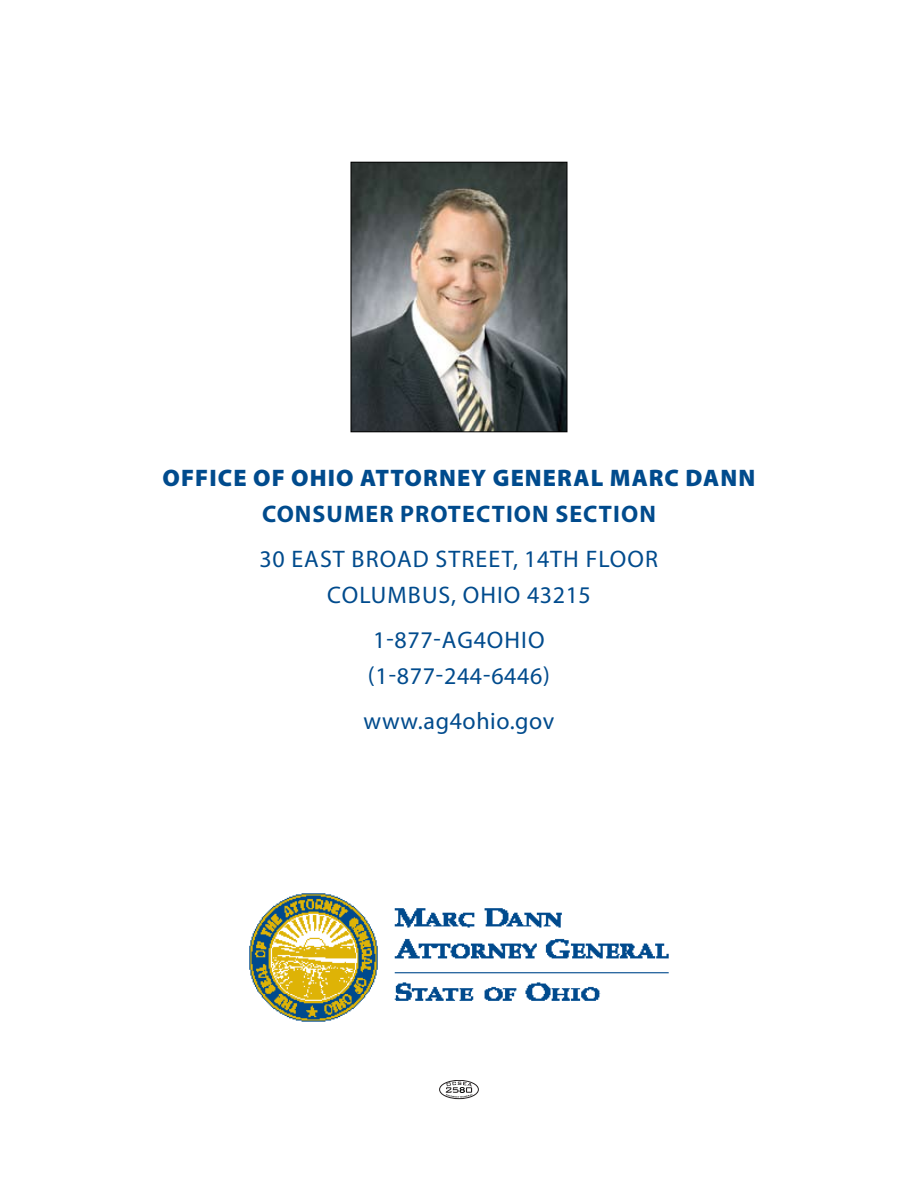
<style>
.page{position:relative;width:918px;height:1188px;background:#fff}
.page>*{position:absolute;margin:0;border:0;box-sizing:border-box;transform-origin:0 0}
.t1{font:24px/36px "Myriad Pro";letter-spacing:.035em;color:#004b8d;text-align:center}
.t2{font:900 24px "Myriad Pro";letter-spacing:.045em;color:#004b8d}
.t3{font:700 24px "Myriad Pro";letter-spacing:.045em;color:#004b8d}
</style>
<div class="page">
<img style="left:353px;top:164px;width:212px;height:266px">
<div style="left:351px;top:162px;width:216px;height:270px;border:1px solid #000"></div>
<img style="left:249px;top:893px;width:420px;height:129px">
<div style="left:439px;top:1080px;width:40px;height:19px;border:1px solid #231f20;border-radius:50%"></div>
<svg style="left:445px;top:1082px;width:28px;height:16px"></svg>
<p class="t2" style="left:163px;top:462px;width:33px">OFFICE</p>
<p class="t2" style="left:253px;top:462px;width:72px">OF OHIO</p>
<p class="t2" style="left:360px;top:462px;width:32px">ATTORNEY</p>
<p class="t2" style="left:493px;top:462px;width:34px">GENERAL</p>
<p class="t2" style="left:610px;top:462px;width:39px">MARC</p>
<p class="t2" style="left:686px;top:462px;width:36px">DANN</p>
<p class="t3" style="left:262px;top:498px;width:32px">CONS</p>
<p class="t3" style="left:327px;top:498px;width:35px">UMER</p>
<p class="t3" style="left:400px;top:498px;width:31px">PROTECT</p>
<p class="t3" style="left:506px;top:498px;width:78px">ION SECT</p>
<p class="t3" style="left:613px;top:498px;width:26px">ION</p>
<p class="t1" style="left:260px;top:541px;width:400px">30 EAST BROAD STREET, 14TH FLOOR<br>COLUMBUS, OHIO 43215</p>
<p class="t1" style="left:368px;top:622px;width:184px;text-align:left">1-877-AG4OHIO (1-877-244-6446)</p>
<p class="t1" style="left:364px;top:703px;width:192px">WWW.AG4OHIO.GOV</p>
</div>
